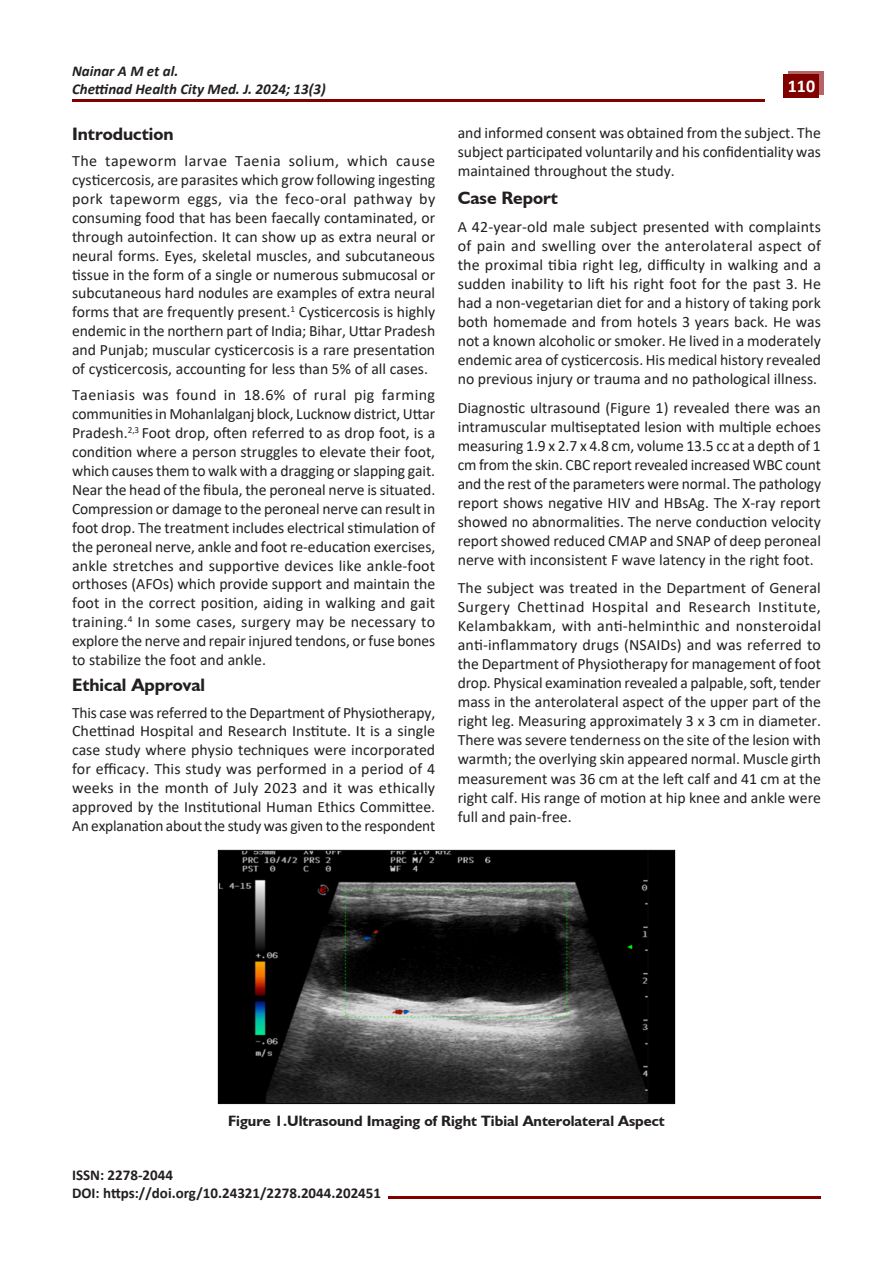
<style>
.page{position:relative;width:893px;height:1263px;background:#fff}
.page>*{position:absolute;margin:0;border:0;box-sizing:border-box;transform-origin:0 0}
.t1{font:700 18px "Humanist 521 BT";color:#231f20}
.t2{font:700 18px "Calibri";color:#fff}
.No_Spacing{font:15.75px/19px "Calibri";color:#231f20;text-align:justify}
.t3{font:700 15px/18px "Calibri";color:#231f20}
.No_Spacing-2{font:700 15px "Humanist 521 BT";color:#231f20}
.t4{font:italic 700 15px/18px "Calibri";color:#231f20}
</style>
<div class="page">
<div style="left:788px;top:71px;width:36px;height:23px;background:#b46666"></div>
<div style="left:783px;top:74px;width:36px;height:23px;background:#800000"></div>
<hr style="left:72px;top:100px;width:693px;height:2px;background:#800000">
<hr style="left:388px;top:1196px;width:433px;height:2px;background:#800000">
<img style="left:220px;top:852px;width:453px;height:250px">
<div style="left:218px;top:850px;width:457px;height:254px;border:1px solid #000"></div>
<p class="t4" style="left:72px;top:61px;width:255px">Nainar A M et al.<br>Chettinad Health City Med. J. 2024; 13(3)</p>
<p class="t1" style="left:72px;top:122px;width:103px">Introduction</p>
<p class="No_Spacing" style="left:72px;top:151px;width:365px">The tapeworm larvae Taenia solium, which cause cysticercosis, are parasites which grow following ingesting pork tapeworm eggs, via the feco-oral pathway by consuming food that has been faecally contaminated, or through autoinfection. It can show up as extra neural or neural forms. Eyes, skeletal muscles, and subcutaneous tissue in the form of a single or numerous submucosal or subcutaneous hard nodules are examples of extra neural forms that are frequently present.<sup>1</sup> Cysticercosis is highly endemic in the northern part of India; Bihar, Uttar Pradesh and Punjab; muscular cysticercosis is a rare presentation of cysticercosis, accounting for less than 5% of all cases.</p>
<p class="No_Spacing" style="left:72px;top:385px;width:365px">Taeniasis was found in 18.6% of rural pig farming communities in Mohanlalganj block, Lucknow district, Uttar Pradesh.<sup>2,3</sup> Foot drop, often referred to as drop foot, is a condition where a person struggles to elevate their foot, which causes them to walk with a dragging or slapping gait.<br>Near the head of the fibula, the peroneal nerve is situated.<br>Compression or damage to the peroneal nerve can result in foot drop. The treatment includes electrical stimulation of the peroneal nerve, ankle and foot re-education exercises, ankle stretches and supportive devices like ankle-foot orthoses (AFOs) which provide support and maintain the foot in the correct position, aiding in walking and gait training.<sup>4</sup> In some cases, surgery may be necessary to explore the nerve and repair injured tendons, or fuse bones to stabilize the foot and ankle.</p>
<p class="t1" style="left:72px;top:674px;width:135px">Ethical Approval</p>
<p class="No_Spacing" style="left:72px;top:703px;width:365px">This case was referred to the Department of Physiotherapy, Chettinad Hospital and Research Institute. It is a single case study where physio techniques were incorporated for efficacy. This study was performed in a period of 4 weeks in the month of July 2023 and it was ethically approved by the Institutional Human Ethics Committee.<br>An explanation about the study was given to the respondent</p>
<p class="t2" style="left:788px;top:74px;width:29px">110</p>
<p class="No_Spacing" style="left:458px;top:123px;width:365px">and informed consent was obtained from the subject. The subject participated voluntarily and his confidentiality was maintained throughout the study.</p>
<p class="t1" style="left:458px;top:187px;width:102px">Case Report</p>
<p class="No_Spacing" style="left:458px;top:217px;width:365px">A 42-year-old male subject presented with complaints of pain and swelling over the anterolateral aspect of the proximal tibia right leg, difficulty in walking and a sudden inability to lift his right foot for the past 3. He had a non-vegetarian diet for and a history of taking pork both homemade and from hotels 3 years back. He was not a known alcoholic or smoker. He lived in a moderately endemic area of cysticercosis. His medical history revealed no previous injury or trauma and no pathological illness.</p>
<p class="No_Spacing" style="left:458px;top:397px;width:365px">Diagnostic ultrasound (Figure 1) revealed there was an intramuscular multiseptated lesion with multiple echoes measuring 1.9 x 2.7 x 4.8 cm, volume 13.5 cc at a depth of 1 cm from the skin. CBC report revealed increased WBC count and the rest of the parameters were normal. The pathology report shows negative HIV and HBsAg. The X-ray report showed no abnormalities. The nerve conduction velocity report showed reduced CMAP and SNAP of deep peroneal nerve with inconsistent F wave latency in the right foot.</p>
<p class="No_Spacing" style="left:458px;top:578px;width:365px">The subject was treated in the Department of General Surgery Chettinad Hospital and Research Institute, Kelambakkam, with anti-helminthic and nonsteroidal anti-inflammatory drugs (NSAIDs) and was referred to the Department of Physiotherapy for management of foot drop. Physical examination revealed a palpable, soft, tender mass in the anterolateral aspect of the upper part of the right leg. Measuring approximately 3 x 3 cm in diameter.<br>There was severe tenderness on the site of the lesion with warmth; the overlying skin appeared normal. Muscle girth measurement was 36 cm at the left calf and 41 cm at the right calf. His range of motion at hip knee and ankle were full and pain-free.</p>
<p class="No_Spacing-2" style="left:228px;top:1112px;width:438px">Figure 1.Ultrasound Imaging of Right Tibial Anterolateral Aspect</p>
<p class="t3" style="left:72px;top:1165px;width:311px">ISSN: 2278-2044<br>DOI: https://doi.org/10.24321/2278.2044.202451</p>
</div>
